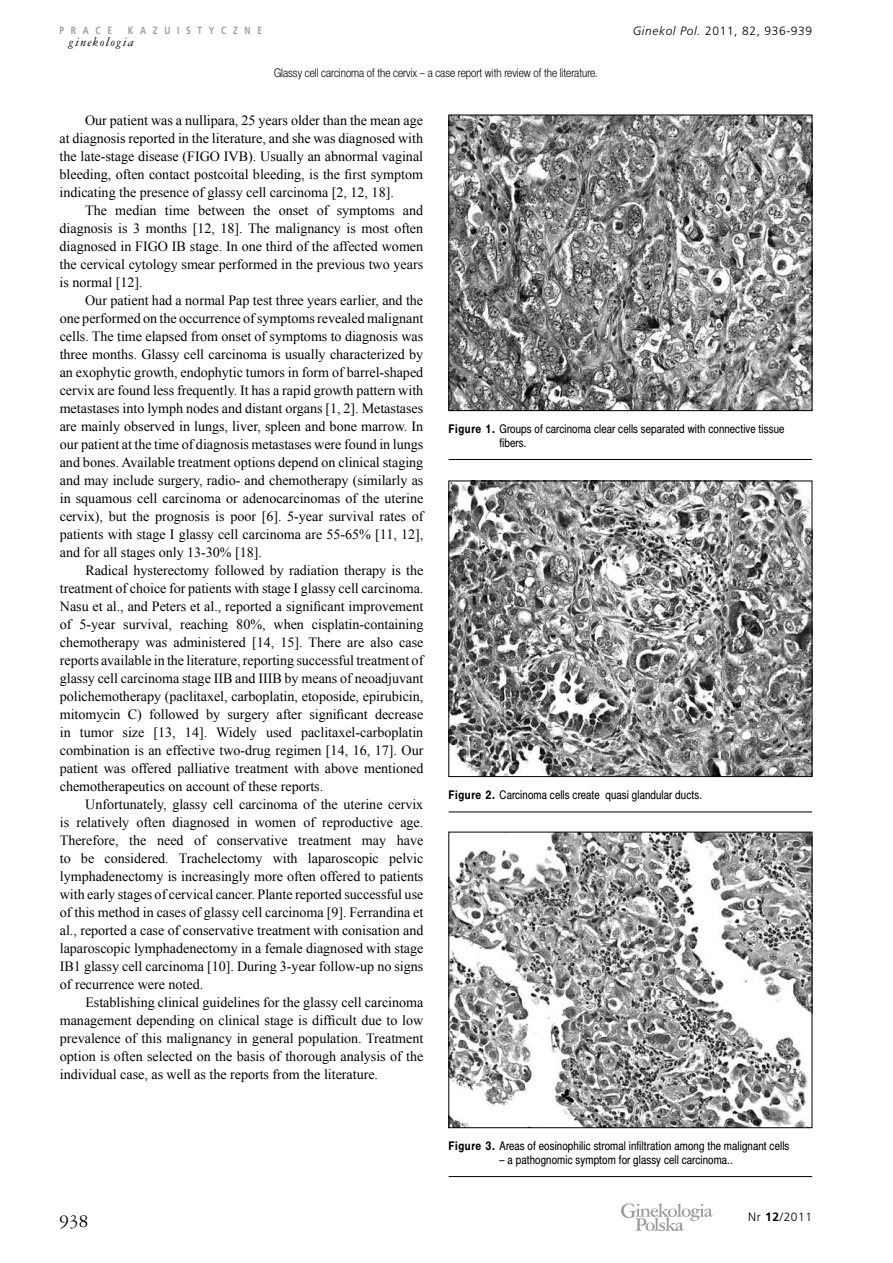
<style>
.page{position:relative;width:893px;height:1263px;background:#fff}
.page>*{position:absolute;margin:0;border:0;box-sizing:border-box;transform-origin:0 0}
.t1{font:19.5px "American Garamond PL";color:#000}
.t2{font:14.1px "Times New Roman";color:#000}
.t3{font:italic 13.5px "American Garamond PL";letter-spacing:.1em;color:#000}
.t4{font:12px/13.5px "Switzer Cnd EFN";letter-spacing:.01em;color:#000}
.t5{font:12px "Switzer Cnd EFN Light";color:#000}
.t6{font:300 12px "Pfrutiger";letter-spacing:.05em;color:#000}
.t7{font:700 10.5px "Pfrutiger";letter-spacing:.8em;color:#9c9d9f;scale:.8 1}
.s1{font-style:italic}
.s2{font-weight:700}
</style>
<div class="page">
<svg style="left:621px;top:1203px;width:92px;height:28px"></svg>
<img style="left:451px;top:117px;width:359px;height:292px">
<div style="left:449px;top:115px;width:363px;height:296px;border:1px solid #000"></div>
<hr style="left:449px;top:459px;width:363px;height:1px;background:#000">
<img style="left:451px;top:483px;width:359px;height:292px">
<div style="left:449px;top:481px;width:363px;height:296px;border:1px solid #000"></div>
<hr style="left:449px;top:812px;width:363px;height:1px;background:#000">
<img style="left:451px;top:834px;width:359px;height:292px">
<div style="left:449px;top:832px;width:363px;height:296px;border:1px solid #000"></div>
<hr style="left:449px;top:1176px;width:363px;height:1px;background:#000">
<p class="t7" style="left:60px;top:24px;width:67px">PRACE</p>
<p class="t7" style="left:128px;top:24px;width:169px">KAZUISTYCZNE</p>
<p class="t3" style="left:69px;top:34px;width:67px">ginekologia</p>
<p class="t6" style="left:633px;top:24px;width:181px"><span class="s1">Ginekol Pol.</span> 2011, 82, 936-939</p>
<p class="t5" style="left:274px;top:65px;width:325px">Glassy cell carcinoma of the cervix – a case report with review of the literature.</p>
<p class="t2" style="left:85px;top:110px;width:340px">Our patient was a nullipara, 25 years older than the mean age</p>
<p class="t2" style="left:60px;top:128px;width:365px">at diagnosis reported in the literature, and she was diagnosed with</p>
<p class="t2" style="left:60px;top:146px;width:365px">the late-stage disease (FIGO IVB). Usually an abnormal vaginal</p>
<p class="t2" style="left:60px;top:164px;width:365px">bleeding, often contact postcoital bleeding, is the first symptom</p>
<p class="t2" style="left:60px;top:182px;width:336px">indicating the presence of glassy cell carcinoma [2, 12, 18].</p>
<p class="t2" style="left:85px;top:200px;width:340px">The median time between the onset of symptoms and</p>
<p class="t2" style="left:60px;top:218px;width:365px">diagnosis is 3 months [12, 18]. The malignancy is most often</p>
<p class="t2" style="left:60px;top:236px;width:365px">diagnosed in FIGO IB stage. In one third of the affected women</p>
<p class="t2" style="left:60px;top:254px;width:365px">the cervical cytology smear performed in the previous two years</p>
<p class="t2" style="left:60px;top:272px;width:85px">is normal [12].</p>
<p class="t2" style="left:85px;top:290px;width:340px">Our patient had a normal Pap test three years earlier, and the</p>
<p class="t2" style="left:60px;top:308px;width:365px">one performed on the occurrence of symptoms revealed malignant</p>
<p class="t2" style="left:60px;top:326px;width:365px">cells. The time elapsed from onset of symptoms to diagnosis was</p>
<p class="t2" style="left:60px;top:344px;width:365px">three months. Glassy cell carcinoma is usually characterized by</p>
<p class="t2" style="left:60px;top:362px;width:365px">an exophytic growth, endophytic tumors in form of barrel-shaped</p>
<p class="t2" style="left:60px;top:380px;width:365px">cervix are found less frequently. It has a rapid growth pattern with</p>
<p class="t2" style="left:60px;top:398px;width:365px">metastases into lymph nodes and distant organs [1, 2]. Metastases</p>
<p class="t2" style="left:60px;top:416px;width:365px">are mainly observed in lungs, liver, spleen and bone marrow. In</p>
<p class="t2" style="left:60px;top:434px;width:365px">our patient at the time of diagnosis metastases were found in lungs</p>
<p class="t2" style="left:60px;top:452px;width:365px">and bones. Available treatment options depend on clinical staging</p>
<p class="t2" style="left:60px;top:470px;width:365px">and may include surgery, radio- and chemotherapy (similarly as</p>
<p class="t2" style="left:60px;top:488px;width:365px">in squamous cell carcinoma or adenocarcinomas of the uterine</p>
<p class="t2" style="left:60px;top:507px;width:365px">cervix), but the prognosis is poor [6]. 5-year survival rates of</p>
<p class="t2" style="left:60px;top:525px;width:365px">patients with stage I glassy cell carcinoma are 55-65% [11, 12],</p>
<p class="t2" style="left:60px;top:543px;width:204px">and for all stages only 13-30% [18].</p>
<p class="t2" style="left:85px;top:561px;width:340px">Radical hysterectomy followed by radiation therapy is the</p>
<p class="t2" style="left:60px;top:579px;width:365px">treatment of choice for patients with stage I glassy cell carcinoma.</p>
<p class="t2" style="left:60px;top:597px;width:365px">Nasu et al., and Peters et al., reported a significant improvement</p>
<p class="t2" style="left:60px;top:615px;width:365px">of 5-year survival, reaching 80%, when cisplatin-containing</p>
<p class="t2" style="left:60px;top:633px;width:365px">chemotherapy was administered [14, 15]. There are also case</p>
<p class="t2" style="left:60px;top:651px;width:365px">reports available in the literature, reporting successful treatment of</p>
<p class="t2" style="left:60px;top:669px;width:365px">glassy cell carcinoma stage IIB and IIIB by means of neoadjuvant</p>
<p class="t2" style="left:60px;top:687px;width:365px">polichemotherapy (paclitaxel, carboplatin, etoposide, epirubicin,</p>
<p class="t2" style="left:60px;top:705px;width:365px">mitomycin C) followed by surgery after significant decrease</p>
<p class="t2" style="left:60px;top:723px;width:365px">in tumor size [13, 14]. Widely used paclitaxel-carboplatin</p>
<p class="t2" style="left:60px;top:741px;width:365px">combination is an effective two-drug regimen [14, 16, 17]. Our</p>
<p class="t2" style="left:60px;top:759px;width:365px">patient was offered palliative treatment with above mentioned</p>
<p class="t2" style="left:60px;top:777px;width:265px">chemotherapeutics on account of these reports.</p>
<p class="t2" style="left:85px;top:795px;width:340px">Unfortunately, glassy cell carcinoma of the uterine cervix</p>
<p class="t2" style="left:60px;top:813px;width:365px">is relatively often diagnosed in women of reproductive age.</p>
<p class="t2" style="left:60px;top:831px;width:365px">Therefore, the need of conservative treatment may have</p>
<p class="t2" style="left:60px;top:849px;width:365px">to be considered. Trachelectomy with laparoscopic pelvic</p>
<p class="t2" style="left:60px;top:867px;width:365px">lymphadenectomy is increasingly more often offered to patients</p>
<p class="t2" style="left:60px;top:885px;width:365px">with early stages of cervical cancer. Plante reported successful use</p>
<p class="t2" style="left:60px;top:903px;width:365px">of this method in cases of glassy cell carcinoma [9]. Ferrandina et</p>
<p class="t2" style="left:60px;top:921px;width:365px">al., reported a case of conservative treatment with conisation and</p>
<p class="t2" style="left:60px;top:939px;width:365px">laparoscopic lymphadenectomy in a female diagnosed with stage</p>
<p class="t2" style="left:60px;top:957px;width:365px">IB1 glassy cell carcinoma [10]. During 3-year follow-up no signs</p>
<p class="t2" style="left:60px;top:975px;width:145px">of recurrence were noted.</p>
<p class="t2" style="left:85px;top:993px;width:340px">Establishing clinical guidelines for the glassy cell carcinoma</p>
<p class="t2" style="left:60px;top:1011px;width:365px">management depending on clinical stage is difficult due to low</p>
<p class="t2" style="left:60px;top:1029px;width:365px">prevalence of this malignancy in general population. Treatment</p>
<p class="t2" style="left:60px;top:1047px;width:365px">option is often selected on the basis of thorough analysis of the</p>
<p class="t2" style="left:60px;top:1065px;width:320px">individual case, as well as the reports from the literature.</p>
<p class="t4" style="left:500px;top:422px;width:286px;text-indent:-51px"><span class="s2">Figure 1.</span> Groups of carcinoma clear cells separated with connective tissue fibers.</p>
<p class="t4" style="left:449px;top:788px;width:255px"><span class="s2">Figure 2.</span> Carcinoma cells create quasi glandular ducts.</p>
<p class="t1" style="left:60px;top:1209px;width:30px">938</p>
<p class="t4" style="left:449px;top:1139px;width:342px"><span class="s2">Figure 3.</span> Areas of eosinophilic stromal infiltration among the malignant cells</p>
<p class="t4" style="left:500px;top:1152px;width:235px">– a pathognomic symptom for glassy cell carcinoma..</p>
<p class="t6" style="left:748px;top:1211px;width:66px">Nr <span class="s2">12</span>/2011</p>
</div>
